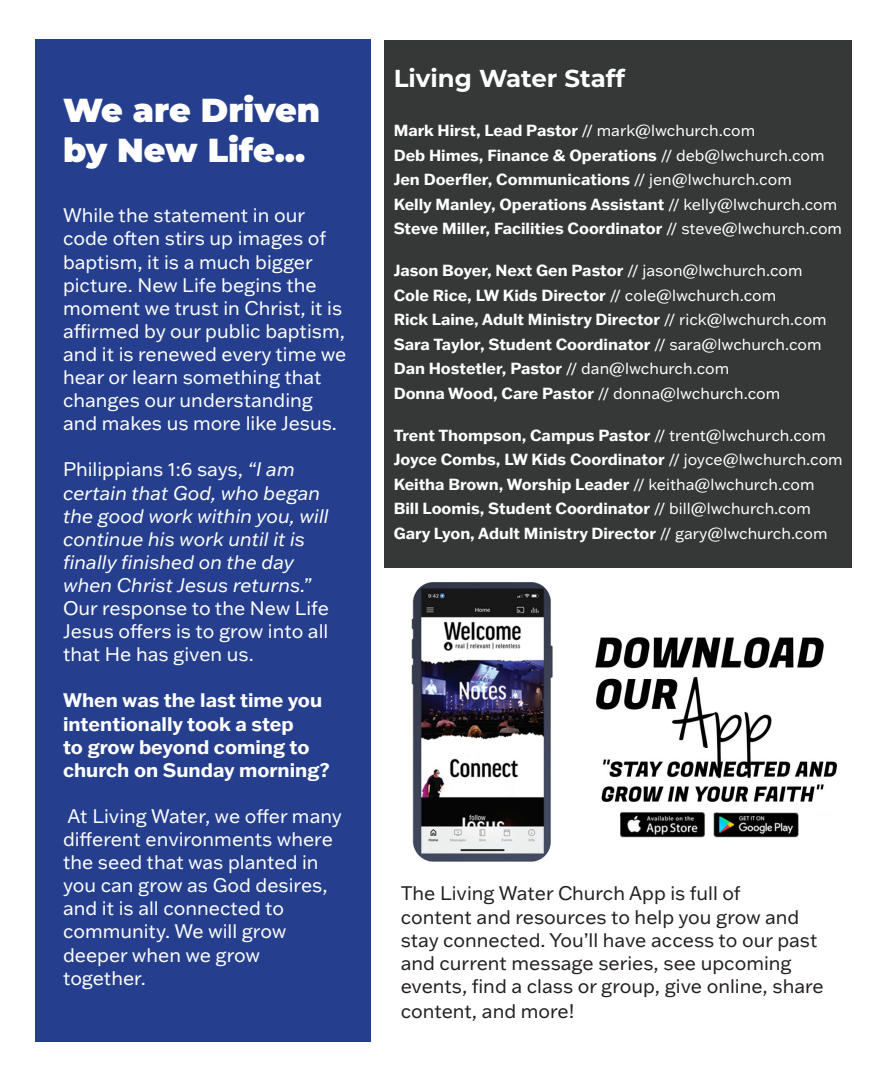
<style>
.page{position:relative;width:882px;height:1071px;background:#fff}
.page>*{position:absolute;margin:0;border:0;box-sizing:border-box;transform-origin:0 0}
.t1{font:900 33.25px/39.9px "Montserrat";color:#fff}
.t2{font:700 24.5px "Montserrat";color:#fff}
.t3{font:19.25px/23.1px "Franklin Gothic ATF";color:#fff}
.t4{font:19.25px/23.1px "Franklin Gothic ATF";color:#231f20}
.t5{font:italic 19.25px/23.1px "Franklin Gothic ATF";color:#fff}
.t6{font:700 19.25px/23.1px "Franklin Gothic ATF";color:#fff}
.t7{font:700 15.75px "Franklin Gothic ATF";color:#fff}
.s1{font-style:normal}
.s2{font-style:italic}
.s3{font-weight:400}
</style>
<div class="page">
<div style="left:384px;top:40px;width:468px;height:527px;background:#353837"></div>
<img style="left:595px;top:637px;width:242px;height:201px">
<div style="left:35px;top:39px;width:335px;height:1003px;background:#253f8e"></div>
<img style="left:370px;top:534px;width:222px;height:367px">
<p class="t1" style="left:63px;top:88px;width:259px">We are Driven by New Life...</p>
<p class="t3" style="left:63px;top:203px;width:285px">While the statement in our code often stirs up images of baptism, it is a much bigger picture. New Life begins the moment we trust in Christ, it is affirmed by our public baptism, and it is renewed every time we hear or learn something that changes our understanding and makes us more like Jesus.</p>
<p class="t5" style="left:63px;top:457px;width:267px"><span class="s1">Philippians 1:6 says,</span> “I am certain that God, who began the good work within you, will continue his work until it is</p>
<p class="t3" style="left:63px;top:550px;width:268px"><span class="s2">finally finished on the day when Christ Jesus returns.”<br></span>Our response to the New Life<br>Jesus offers is to grow into all that He has given us.</p>
<p class="t6" style="left:63px;top:688px;width:268px">When was the last time you intentionally took a step<br>to grow beyond coming to church on Sunday morning?</p>
<p class="t3" style="left:63px;top:804px;width:281px">At Living Water, we offer many different environments where the seed that was planted in you can grow as God desires, and it is all connected to</p>
<p class="t3" style="left:63px;top:919px;width:225px">community. We will grow deeper when we grow together.</p>
<p class="t2" style="left:394px;top:60px;width:233px">Living Water Staff</p>
<p class="t7" style="left:394px;top:120px;width:363px">Mark Hirst, Lead Pastor <span class="s3">// mark@lwchurch.com</span></p>
<p class="t7" style="left:394px;top:145px;width:432px">Deb Himes, Finance &amp; Operations <span class="s3">// deb@lwchurch.com</span></p>
<p class="t7" style="left:394px;top:169px;width:400px">Jen Doerfler, Communications <span class="s3">// jen@lwchurch.com</span></p>
<p class="t7" style="left:394px;top:194px;width:445px">Kelly Manley, Operations Assistant <span class="s3">// kelly@lwchurch.com</span></p>
<p class="t7" style="left:394px;top:218px;width:450px">Steve Miller, Facilities Coordinator <span class="s3">// steve@lwchurch.com</span></p>
<p class="t7" style="left:394px;top:260px;width:410px">Jason Boyer, Next Gen Pastor <span class="s3">// jason@lwchurch.com</span></p>
<p class="t7" style="left:394px;top:285px;width:384px">Cole Rice, LW Kids Director <span class="s3">// cole@lwchurch.com</span></p>
<p class="t7" style="left:394px;top:309px;width:435px">Rick Laine, Adult Ministry Director <span class="s3">// rick@lwchurch.com</span></p>
<p class="t7" style="left:394px;top:334px;width:429px">Sara Taylor, Student Coordinator <span class="s3">// sara@lwchurch.com</span></p>
<p class="t7" style="left:394px;top:358px;width:337px">Dan Hostetler, Pastor <span class="s3">// dan@lwchurch.com</span></p>
<p class="t7" style="left:394px;top:383px;width:388px">Donna Wood, Care Pastor <span class="s3">// donna@lwchurch.com</span></p>
<p class="t7" style="left:394px;top:425px;width:434px">Trent Thompson, Campus Pastor <span class="s3">// trent@lwchurch.com</span></p>
<p class="t7" style="left:394px;top:449px;width:451px">Joyce Combs, LW Kids Coordinator <span class="s3">// joyce@lwchurch.com</span></p>
<p class="t7" style="left:394px;top:474px;width:422px">Keitha Brown, Worship Leader <span class="s3">// keitha@lwchurch.com</span></p>
<p class="t7" style="left:394px;top:498px;width:419px">Bill Loomis, Student Coordinator <span class="s3">// bill@lwchurch.com</span></p>
<p class="t7" style="left:394px;top:523px;width:435px">Gary Lyon, Adult Ministry Director <span class="s3">// gary@lwchurch.com</span></p>
<p class="t4" style="left:401px;top:882px;width:342px">The Living Water Church App is full of</p>
<p class="t4" style="left:401px;top:905px;width:425px">content and resources to help you grow and stay connected. You’ll have access to our past and current message series, see upcoming events, find a class or group, give online, share</p>
<p class="t4" style="left:401px;top:999px;width:175px">content, and more!</p>
</div>
